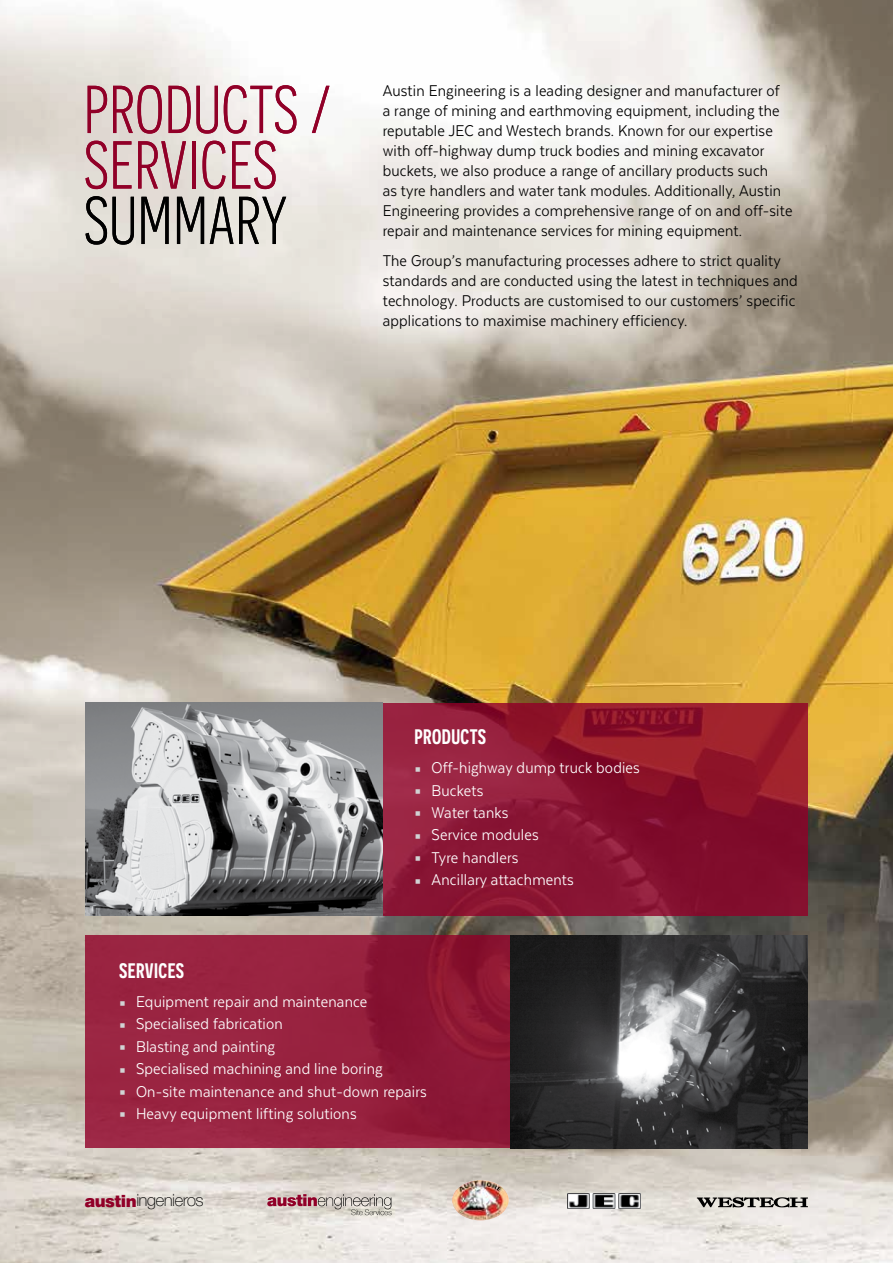
<style>
.page{position:relative;width:893px;height:1263px;background:#fff}
.page>*{position:absolute;margin:0;border:0;box-sizing:border-box;transform-origin:0 0}
.t1{font:67.5px/55.5px "Novecentosanscondensed";letter-spacing:.015em;color:#910028}
.t2{font:67.5px "Novecentosanscondensed";letter-spacing:.015em;color:#000}
.t3{font:600 21px "Novecentosanscondensed";letter-spacing:.02em;color:#fff}
.t4{font:18px/19.8px "Texta Narrow";letter-spacing:.01em;color:#000}
.t5{font:18px "Texta Narrow";letter-spacing:.01em;color:#fff}
.t6{font:16.05px "Europa Gro Nr 2 SH X Lig";letter-spacing:-.005em;color:#000}
.s1{color:#d1d3d4}
.s2{font-family:"Swiss 721 TL";font-weight:900;font-size:16.35px;color:#910028}
</style>
<div class="page">
<img style="left:0;top:0;width:893px;height:1263px">
<img style="left:568px;top:1193px;width:73px;height:16px">
<svg style="left:697px;top:1197px;width:111px;height:10px"></svg>
<svg style="left:267px;top:1194px;width:125px;height:21px;background:#c2aba9"></svg>
<svg style="left:383px;top:703px;width:425px;height:212px;background:#8d1732"></svg>
<div style="left:85px;top:935px;width:427px;height:213px;background:linear-gradient(to right,#9f2946,#8b1633)"></div>
<img style="left:452px;top:1180px;width:57px;height:40px">
<img style="left:85px;top:703px;width:298px;height:212px">
<img style="left:510px;top:935px;width:298px;height:213px">
<h1 class="t1" style="left:84px;top:82px;width:248px">PRODUCTS /<br>SERVICES</h1>
<h1 class="t2" style="left:84px;top:183px;width:205px">SUMMARY</h1>
<p class="t4" style="left:383px;top:81px;width:411px">Austin Engineering is a leading designer and manufacturer of<br>a range of mining and earthmoving equipment, including the reputable JEC and Westech brands. Known for our expertise with off-highway dump truck bodies and mining excavator buckets, we also produce a range of ancillary products such<br>as tyre handlers and water tank modules. Additionally, Austin Engineering provides a comprehensive range of on and off-site repair and maintenance services for mining equipment.</p>
<p class="t4" style="left:383px;top:251px;width:417px">The Group’s manufacturing processes adhere to strict quality standards and are conducted using the latest in techniques and technology. Products are customised to our customers’ specific applications to maximise machinery efficiency.</p>
<p class="t3" style="left:415px;top:725px;width:73px">PRODUCTS</p>
<p class="t5" style="left:415px;top:758px;width:227px"><span class="s1">▪</span> Off-highway dump truck bodies</p>
<p class="t5" style="left:415px;top:781px;width:70px"><span class="s1">▪</span> Buckets</p>
<p class="t5" style="left:415px;top:803px;width:95px"><span class="s1">▪</span> Water tanks</p>
<p class="t5" style="left:415px;top:826px;width:126px"><span class="s1">▪</span> Service modules</p>
<p class="t5" style="left:415px;top:848px;width:105px"><span class="s1">▪</span> Tyre handlers</p>
<p class="t5" style="left:415px;top:870px;width:161px"><span class="s1">▪</span> Ancillary attachments</p>
<p class="t3" style="left:119px;top:959px;width:67px">SERVICES</p>
<p class="t5" style="left:119px;top:992px;width:250px"><span class="s1">▪</span> Equipment repair and maintenance</p>
<p class="t5" style="left:119px;top:1015px;width:165px"><span class="s1">▪</span> Specialised fabrication</p>
<p class="t5" style="left:119px;top:1037px;width:158px"><span class="s1">▪</span> Blasting and painting</p>
<p class="t5" style="left:119px;top:1059px;width:265px"><span class="s1">▪</span> Specialised machining and line boring</p>
<p class="t5" style="left:119px;top:1082px;width:309px"><span class="s1">▪</span> On-site maintenance and shut-down repairs</p>
<p class="t5" style="left:119px;top:1104px;width:239px"><span class="s1">▪</span> Heavy equipment lifting solutions</p>
<p class="t6" style="left:84px;top:1191px;width:120px"><span class="s2">austin</span>ingenieros</p>
</div>
